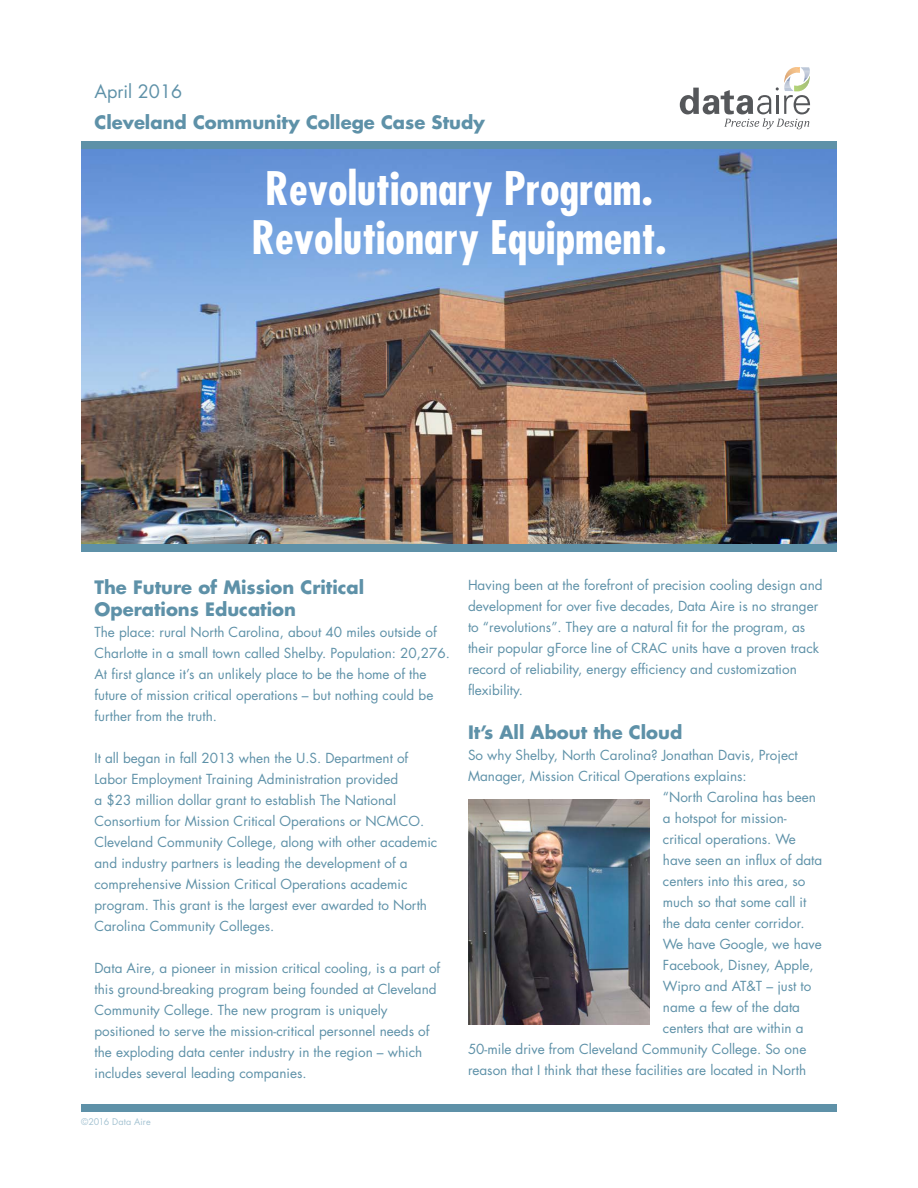
<style>
.page{position:relative;width:918px;height:1188px;background:#fff}
.page>*{position:absolute;margin:0;border:0;box-sizing:border-box;transform-origin:0 0}
.t1{font:700 condensed 45px "Futura Std";color:#fff}
.WhitePaper_-_Paragra{font:700 18px/22.5px "Futura Std";color:#5e91a8}
.t2{font:18px "Futura Std";color:#5e91a8}
.WhitePaper_-_Paragra-2{font:13.5px/21px "Futura Std";color:#5e91a8}
.WhitePaper_-_Paragra-3{font:9px "Futura Std";letter-spacing:.005em;color:#a5c3d2}
</style>
<div class="page">
<div style="left:81px;top:1104px;width:756px;height:7px;background:#5e91a8"></div>
<img style="left:81px;top:149px;width:756px;height:395px">
<div style="left:81px;top:544px;width:756px;height:7px;background:#5e91a8"></div>
<div style="left:81px;top:142px;width:756px;height:7px;background:#5e91a8"></div>
<svg style="left:680px;top:67px;width:130px;height:62px"></svg>
<img style="left:468px;top:800px;width:181px;height:224px">
<p class="t2" style="left:94px;top:80px;width:89px">April 2016</p>
<p class="WhitePaper_-_Paragra" style="left:94px;top:111px;width:392px">Cleveland Community College Case Study</p>
<p class="t1" style="left:265px;top:160px;width:389px">Revolutionary Program.</p>
<p class="t1" style="left:251px;top:210px;width:417px">Revolutionary Equipment.</p>
<p class="WhitePaper_-_Paragra" style="left:94px;top:576px;width:271px">The Future of Mission Critical<br>Operations Education</p>
<p class="WhitePaper_-_Paragra-2" style="left:94px;top:622px;width:357px">The place: rural North Carolina, about 40 miles outside of Charlotte in a small town called Shelby. Population: 20,276.<br>At first glance it’s an unlikely place to be the home of the future of mission critical operations – but nothing could be further from the truth.</p>
<p class="WhitePaper_-_Paragra-2" style="left:94px;top:748px;width:344px">It all began in fall 2013 when the U.S. Department of Labor Employment Training Administration provided<br>a $23 million dollar grant to establish The National Consortium for Mission Critical Operations or NCMCO.<br>Cleveland Community College, along with other academic and industry partners is leading the development of a comprehensive Mission Critical Operations academic program. This grant is the largest ever awarded to North Carolina Community Colleges.</p>
<p class="WhitePaper_-_Paragra-2" style="left:94px;top:958px;width:347px">Data Aire, a pioneer in mission critical cooling, is a part of this ground-breaking program being founded at Cleveland Community College. The new program is uniquely positioned to serve the mission-critical personnel needs of the exploding data center industry in the region – which includes several leading companies.</p>
<p class="WhitePaper_-_Paragra-3" style="left:81px;top:1116px;width:71px">©2016 Data Aire</p>
<p class="WhitePaper_-_Paragra-2" style="left:468px;top:575px;width:356px">Having been at the forefront of precision cooling design and development for over five decades, Data Aire is no stranger to “revolutions”. They are a natural fit for the program, as their popular gForce line of CRAC units have a proven track record of reliability, energy efficiency and customization flexibility.</p>
<p class="WhitePaper_-_Paragra" style="left:468px;top:720px;width:216px">It’s All About the Cloud</p>
<p class="WhitePaper_-_Paragra-2" style="left:468px;top:744px;width:331px">So why Shelby, North Carolina? Jonathan Davis, Project<br>Manager, Mission Critical Operations explains:</p>
<p class="WhitePaper_-_Paragra-2" style="left:663px;top:786px;width:154px">“North Carolina has been</p>
<p class="WhitePaper_-_Paragra-2" style="left:663px;top:807px;width:125px">a hotspot for mission-</p>
<p class="WhitePaper_-_Paragra-2" style="left:663px;top:828px;width:134px">critical operations. We</p>
<p class="WhitePaper_-_Paragra-2" style="left:663px;top:849px;width:161px">have seen an influx of data</p>
<p class="WhitePaper_-_Paragra-2" style="left:663px;top:870px;width:144px">centers into this area, so</p>
<p class="WhitePaper_-_Paragra-2" style="left:663px;top:891px;width:145px">much so that some call it</p>
<p class="WhitePaper_-_Paragra-2" style="left:663px;top:912px;width:143px">the data center corridor.</p>
<p class="WhitePaper_-_Paragra-2" style="left:663px;top:933px;width:160px">We have Google, we have</p>
<p class="WhitePaper_-_Paragra-2" style="left:663px;top:954px;width:152px">Facebook, Disney, Apple,</p>
<p class="WhitePaper_-_Paragra-2" style="left:663px;top:975px;width:150px">Wipro and AT&amp;T – just to</p>
<p class="WhitePaper_-_Paragra-2" style="left:663px;top:996px;width:139px">name a few of the data</p>
<p class="WhitePaper_-_Paragra-2" style="left:663px;top:1017px;width:142px">centers that are within a</p>
<p class="WhitePaper_-_Paragra-2" style="left:468px;top:1038px;width:340px">50-mile drive from Cleveland Community College. So one</p>
<p class="WhitePaper_-_Paragra-2" style="left:468px;top:1059px;width:340px">reason that I think that these facilities are located in North</p>
</div>
